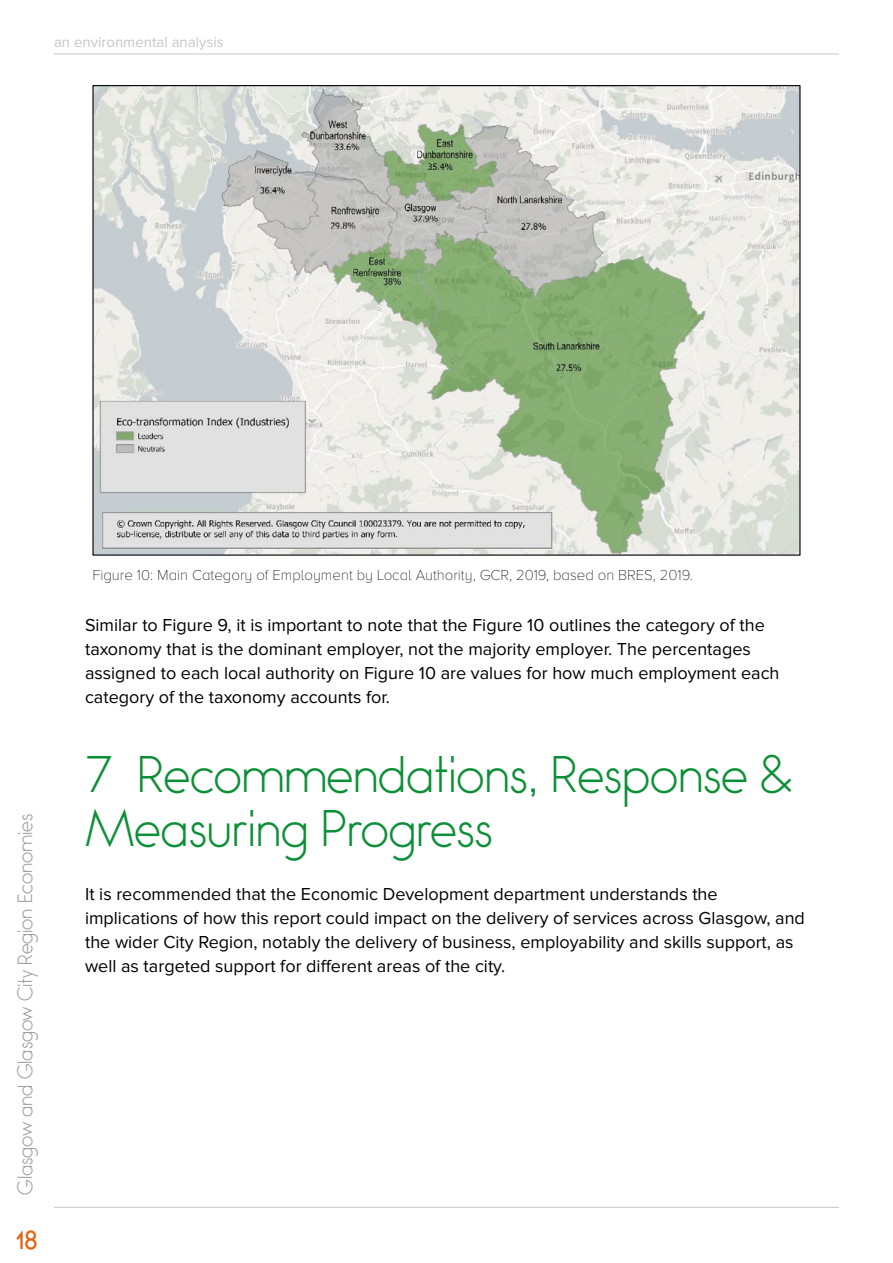
<style>
.page{position:relative;width:893px;height:1263px;background:#fff}
.page>*{position:absolute;margin:0;border:0;box-sizing:border-box;transform-origin:0 0}
.t1{font:300 45px/54px "Bambino";color:#0d8f38}
.t2{font:22.5px "Bambino";color:#e06310}
.t3{font:18px/24px "Proxima Nova";color:#000}
.t4{font:300 18px "Bambino";color:#9d9d9c}
.t5{font:100 15px "Proxima Nova A";color:#000}
.t6{font:15px "Proxima Nova";color:#c6c6c6}
</style>
<div class="page">
<hr style="left:54px;top:54px;width:785px;height:1px;background:#c6c6c6">
<hr style="left:54px;top:1207px;width:785px;height:1px;background:#c6c6c6">
<img style="left:94px;top:87px;width:704px;height:467px">
<p class="t6" style="left:54px;top:33px;width:171px">an environmental analysis</p>
<p class="t4" style="left:15px;top:1195px;width:383px;rotate:-90deg">Glasgow and Glasgow City Region Economies</p>
<p class="t2" style="left:16px;top:1228px;width:23px">18</p>
<p class="t5" style="left:92px;top:567px;width:602px">Figure 10: Main Category of Employment by Local Authority, GCR, 2019, based on BRES, 2019.</p>
<p class="t3" style="left:85px;top:613px;width:696px">Similar to Figure 9, it is important to note that the Figure 10 outlines the category of the taxonomy that is the dominant employer, not the majority employer. The percentages assigned to each local authority on Figure 10 are values for how much employment each category of the taxonomy accounts for.</p>
<p class="t1" style="left:85px;top:750px;width:709px">7 Recommendations, Response &amp;<br>Measuring Progress</p>
<p class="t3" style="left:85px;top:882px;width:721px">It is recommended that the Economic Development department understands the implications of how this report could impact on the delivery of services across Glasgow, and the wider City Region, notably the delivery of business, employability and skills support, as well as targeted support for different areas of the city.</p>
</div>
